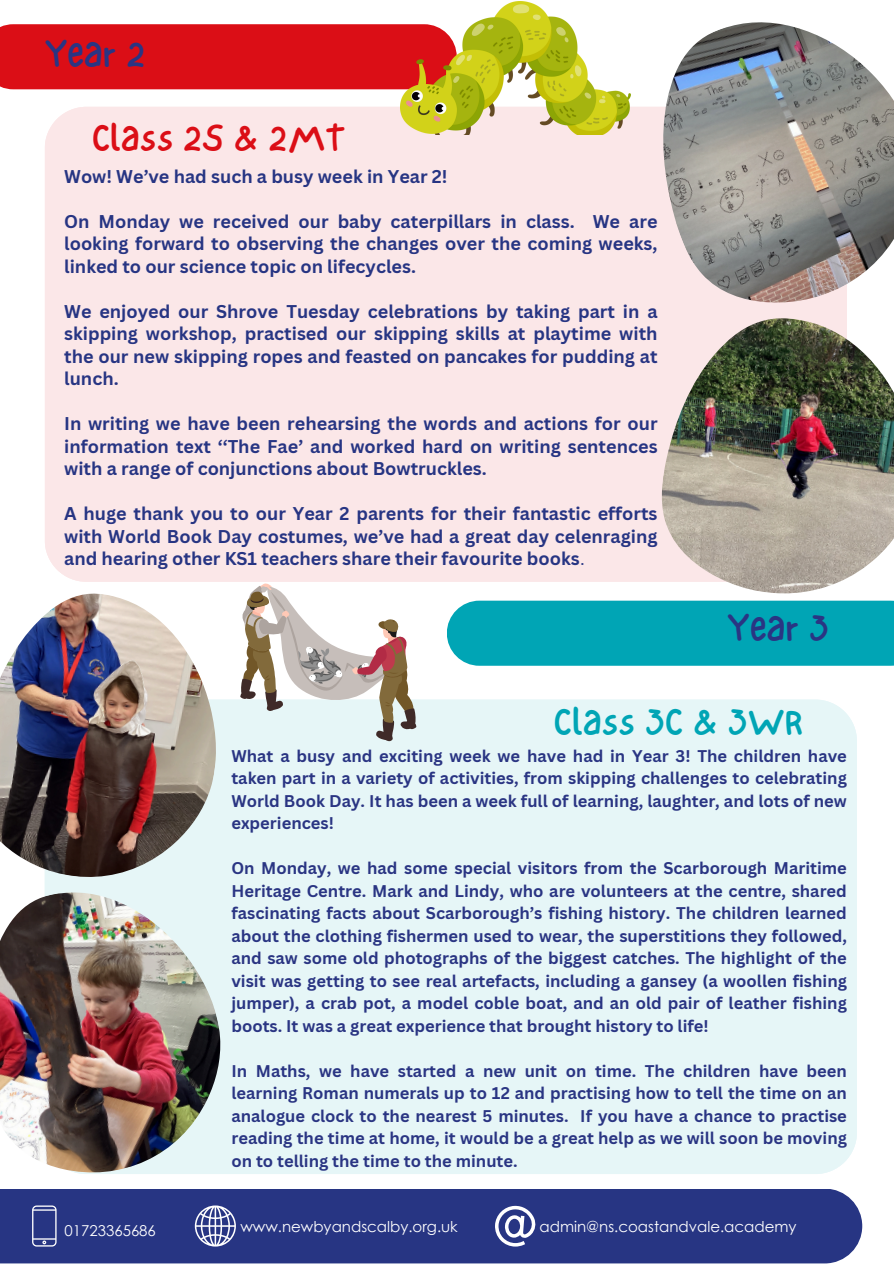
<style>
.page{position:relative;width:894px;height:1264px;background:#fff}
.page>*{position:absolute;margin:0;border:0;box-sizing:border-box;transform-origin:0 0}
.t1{font:39px "NF One Little Font Regular";color:#00a5b5}
.t2{font:39px "NF One Little Font Regular";color:#db0e16}
.t3{font:39px "NF One Little Font Regular";color:#2a3583}
.t4{font:700 18px/22.5px "Canva Sans";color:#273583;text-align:justify}
.t5{font:700 16.5px/22.5px "Canva Sans";color:#2a3583;text-align:justify}
.t6{font:15px "Century Gothic";color:#fff}
.s1{font-weight:400}
</style>
<div class="page">
<div style="left:45px;top:107px;width:801px;height:474px;background:#fbe7e8"></div>
<div style="left:0;top:24px;width:400px;height:65px;background:#db0e16"></div>
<div style="left:447px;top:600px;width:446px;height:65px;background:#00a5b5"></div>
<div style="left:218px;top:699px;width:638px;height:475px;background:#e6f6f7"></div>
<div style="left:0;top:1189px;width:861px;height:74px;background:#273583"></div>
<svg style="left:32px;top:1205px;width:25px;height:41px"></svg>
<svg style="left:195px;top:1205px;width:41px;height:41px"></svg>
<svg style="left:494px;top:1205px;width:42px;height:41px"></svg>
<img style="left:0;top:593px;width:218px;height:294px">
<img style="left:659px;top:22px;width:234px;height:284px">
<img style="left:659px;top:312px;width:234px;height:291px">
<img style="left:0;top:887px;width:221px;height:287px">
<svg style="left:240px;top:583px;width:176px;height:158px"></svg>
<img style="left:400px;top:1px;width:230px;height:133px">
<p class="t3" style="left:45px;top:31px;width:102px">Year 2</p>
<p class="t2" style="left:91px;top:115px;width:254px">Class 2S &amp; 2MT</p>
<p class="t4" style="left:64px;top:164px;width:385px">Wow! We’ve had such a busy week in Year 2!</p>
<h1 class="t4" style="left:64px;top:209px;width:594px">On Monday we received our baby caterpillars in class. We are looking forward to observing the changes over the coming weeks, linked to our science topic on lifecycles.</h1>
<h1 class="t4" style="left:64px;top:299px;width:594px">We enjoyed our Shrove Tuesday celebrations by taking part in a skipping workshop, practised our skipping skills at playtime with the our new skipping ropes and feasted on pancakes for pudding at lunch.</h1>
<h2 class="t4" style="left:64px;top:412px;width:594px">In writing we have been rehearsing the words and actions for our information text ‘‘The Fae’ and worked hard on writing sentences with a range of conjunctions about Bowtruckles.</h2>
<h2 class="t4" style="left:64px;top:502px;width:594px">A huge thank you to our Year 2 parents for their fantastic efforts with World Book Day costumes, we’ve had a great day celenraging and hearing other KS1 teachers share their favourite books<span class="s1">.</span></h2>
<p class="t3" style="left:727px;top:604px;width:103px">Year 3</p>
<h2 class="t1" style="left:553px;top:699px;width:251px">Class 3C &amp; 3WR</h2>
<h1 class="t6" style="left:64px;top:1220px;width:93px">01723365686</h1>
<h2 class="t5" style="left:231px;top:744px;width:617px">What a busy and exciting week we have had in Year 3! The children have taken part in a variety of activities, from skipping challenges to celebrating World Book Day. It has been a week full of learning, laughter, and lots of new experiences!</h2>
<h2 class="t5" style="left:231px;top:856px;width:617px">On Monday, we had some special visitors from the Scarborough Maritime Heritage Centre. Mark and Lindy, who are volunteers at the centre, shared fascinating facts about Scarborough’s fishing history. The children learned about the clothing fishermen used to wear, the superstitions they followed, and saw some old photographs of the biggest catches. The highlight of the visit was getting to see real artefacts, including a gansey (a woollen fishing jumper), a crab pot, a model coble boat, and an old pair of leather fishing boots. It was a great experience that brought history to life!</h2>
<h3 class="t5" style="left:231px;top:1059px;width:617px">In Maths, we have started a new unit on time. The children have been learning Roman numerals up to 12 and practising how to tell the time on an analogue clock to the nearest 5 minutes. If you have a chance to practise reading the time at home, it would be a great help as we will soon be moving on to telling the time to the minute.</h3>
<p class="t6" style="left:240px;top:1216px;width:219px">www.newbyandscalby.org.uk</p>
<p class="t6" style="left:539px;top:1216px;width:258px">admin@ns.coastandvale.academy</p>
</div>
